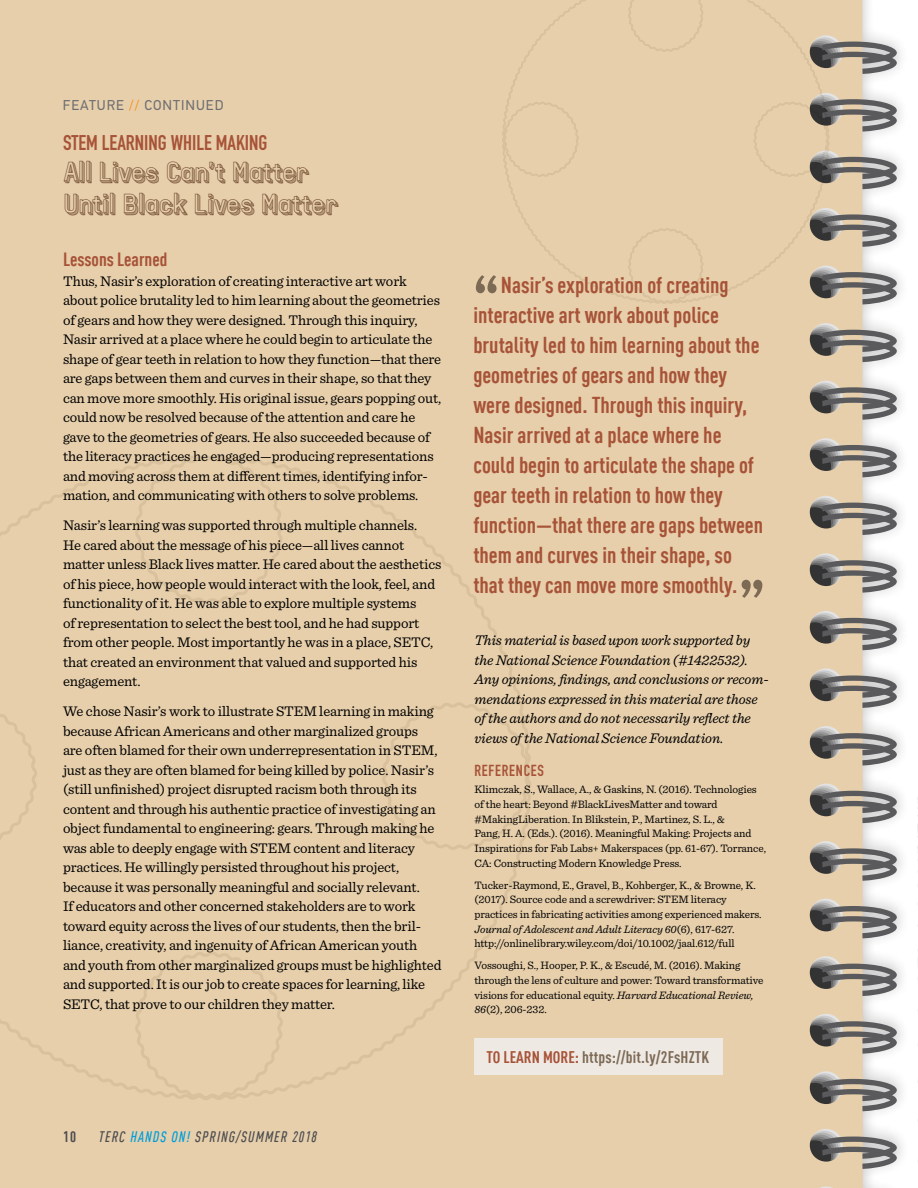
<style>
.page{position:relative;width:918px;height:1188px;background:#fff}
.page>*{position:absolute;margin:0;border:0;box-sizing:border-box;transform-origin:0 0}
.t1{font:700 61.5px "Depot New Condensed";color:#7c6a55}
.t2{font:27px/31.5px "Patrima Hatched Outline";letter-spacing:-.07em;color:#6e492d}
.t3{font:700 condensed 22.5px/30px "DIN Offc";color:#a75338}
.t4{font:700 21px "DIN Condensed";color:#a75338}
.t5{font:700 condensed 18.75px "DIN Offc";letter-spacing:-.005em;color:#a75338}
.t6{font:700 condensed 16.5px "DIN Offc";letter-spacing:.01em;color:#7c6a55}
.t7{font:700 15.75px "DIN Condensed";letter-spacing:.05em;color:#a75338}
.t8{font:italic 500 condensed 15px "DIN Offc";letter-spacing:.075em;color:#4d4d4f}
.t9{font:700 condensed 15px "DIN Offc";color:#4d4d4f}
.t10{font:14.7px/19.5px "Sentinel";letter-spacing:-.01em;color:#000}
.t11{font:italic 14.7px/19.5px "Sentinel";letter-spacing:-.01em;color:#000}
.t12{font:14.25px "PF Din Text Pro";letter-spacing:.07em;color:#6d6e71}
.t13{font:11.25px/14.7px "Sentinel";letter-spacing:-.01em;color:#000}
.s1{color:#f7941e}
.s2{color:#009edb}
.s3{font-style:italic}
.s4{color:#a75338}
</style>
<div class="page">
<svg style="left:863px;top:0;width:55px;height:1188px"></svg>
<div style="left:0;top:0;width:863px;height:1188px;background:#e7cfab"></div>
<svg style="left:831px;top:42px;width:66px;height:32px;background:#a09991"></svg>
<svg style="left:831px;top:214px;width:66px;height:33px;background:#a19b93"></svg>
<svg style="left:831px;top:272px;width:66px;height:33px;background:#a29b93"></svg>
<svg style="left:822px;top:330px;width:75px;height:32px;background:#9a948c"></svg>
<svg style="left:822px;top:387px;width:75px;height:33px;background:#9c968e"></svg>
<svg style="left:822px;top:445px;width:75px;height:32px;background:#9a938c"></svg>
<svg style="left:822px;top:503px;width:75px;height:32px;background:#9a948c"></svg>
<svg style="left:822px;top:560px;width:75px;height:33px;background:#9c968e"></svg>
<svg style="left:822px;top:618px;width:75px;height:32px;background:#9a948c"></svg>
<svg style="left:822px;top:675px;width:75px;height:33px;background:#9c968e"></svg>
<svg style="left:822px;top:733px;width:75px;height:33px;background:#9c968e"></svg>
<svg style="left:822px;top:791px;width:75px;height:32px;background:#9a948c"></svg>
<svg style="left:822px;top:848px;width:75px;height:33px;background:#9c968e"></svg>
<svg style="left:822px;top:906px;width:75px;height:32px;background:#9a948c"></svg>
<svg style="left:822px;top:964px;width:75px;height:32px;background:#9a948c"></svg>
<svg style="left:822px;top:1021px;width:75px;height:33px;background:#9c968e"></svg>
<svg style="left:822px;top:1079px;width:75px;height:32px;background:#9a948c"></svg>
<svg style="left:822px;top:1137px;width:75px;height:32px;background:#9b948c"></svg>
<div style="left:0;top:443px;width:533px;height:659px;background:#e7cfab"></div>
<svg style="left:134px;top:436px;width:150px;height:171px;background:#e6cda9"></svg>
<div style="left:134px;top:821px;width:150px;height:281px;background:#e7cfab"></div>
<svg style="left:381px;top:701px;width:150px;height:152px;background:#e5cda9"></svg>
<svg style="left:0;top:701px;width:38px;height:152px;background:#e5cda9"></svg>
<div style="left:501px;top:0;width:330px;height:305px;background:#e7cfab"></div>
<svg style="left:627px;top:0;width:77px;height:53px;background:#e5cda9"></svg>
<svg style="left:627px;top:212px;width:77px;height:93px;background:#e5cda9"></svg>
<svg style="left:753px;top:99px;width:144px;height:90px;background:#c4b59f"></svg>
<svg style="left:503px;top:101px;width:77px;height:78px;background:#e5cda9"></svg>
<div style="left:474px;top:1038px;width:249px;height:37px;background:#efe9e4"></div>
<p class="t12" style="left:63px;top:96px;width:162px">FEATURE <span class="s1">//</span> CONTINUED</p>
<h3 class="t4" style="left:63px;top:128px;width:206px">STEM LEARNING WHILE MAKING</h3>
<h2 class="t2" style="left:63px;top:157px;width:278px">All Lives Can’t Matter<br>Until Black Lives Matter</h2>
<p class="t5" style="left:63px;top:248px;width:106px">Lessons Learned</p>
<p class="t10" style="left:63px;top:270px;width:380px">Thus, Nasir’s exploration of creating interactive art work about police brutality led to him learning about the geometries of gears and how they were designed. Through this inquiry, Nasir arrived at a place where he could begin to articulate the shape of gear teeth in relation to how they function—that there are gaps between them and curves in their shape, so that they can move more smoothly. His original issue, gears popping out, could now be resolved because of the attention and care he gave to the geometries of gears. He also succeeded because of the literacy practices he engaged—producing representations and moving across them at different times, identifying infor&shy;mation, and communicating with others to solve problems.</p>
<p class="t10" style="left:63px;top:515px;width:380px">Nasir’s learning was supported through multiple channels.<br>He cared about the message of his piece—all lives cannot matter unless Black lives matter. He cared about the aesthetics of his piece, how people would interact with the look, feel, and functionality of it. He was able to explore multiple systems<br>of representation to select the best tool, and he had support from other people. Most importantly he was in a place, SETC, that created an environment that valued and supported his engagement.</p>
<p class="t10" style="left:63px;top:701px;width:380px">We chose Nasir’s work to illustrate STEM learning in making because African Americans and other marginalized groups<br>are often blamed for their own underrepresentation in STEM, just as they are often blamed for being killed by police. Nasir’s (still unfinished) project disrupted racism both through its content and through his authentic practice of investigating an object fundamental to engineering: gears. Through making he was able to deeply engage with STEM content and literacy practices. He willingly persisted throughout his project, because it was personally meaningful and socially relevant.<br>If educators and other concerned stakeholders are to work toward equity across the lives of our students, then the bril&shy;liance, creativity, and ingenuity of African American youth and youth from other marginalized groups must be highlighted and supported. It is our job to create spaces for learning, like SETC, that prove to our children they matter.</p>
<p class="t9" style="left:63px;top:1128px;width:15px">10</p>
<p class="t8" style="left:99px;top:1128px;width:220px">TERC <span class="s2">HANDS ON!</span> SPRING/SUMMER 2018</p>
<h1 class="t1" style="left:473px;top:256px;width:27px">“</h1>
<p class="t3" style="left:473px;top:270px;width:291px;text-indent:27px">Nasir’s exploration of creating interactive art work about police brutality led to him learning about the geometries of gears and how they were designed. Through this inquiry, Nasir arrived at a place where he could begin to articulate the shape of gear teeth in relation to how they function—that there are gaps between them and curves in their shape, so that they can move more smoothly.</p>
<h1 class="t1" style="left:739px;top:560px;width:27px">”</h1>
<p class="t11" style="left:474px;top:630px;width:296px">This material is based upon work supported by the National Science Foundation (#1422532).<br>Any opinions, findings, and conclusions or recom&shy;mendations expressed in this material are those of the authors and do not necessarily reflect the views of the National Science Foundation.</p>
<p class="t7" style="left:474px;top:760px;width:71px">REFERENCES</p>
<p class="t13" style="left:474px;top:782px;width:293px">Klimczak, S., Wallace, A., &amp; Gaskins, N. (2016). Technologies of the heart: Beyond #BlackLivesMatter and toward #MakingLiberation. In Blikstein, P., Martinez, S. L., &amp;<br>Pang, H. A. (Eds.). (2016). Meaningful Making: Projects and Inspirations for Fab Labs+ Makerspaces (pp. 61-67). Torrance, CA: Constructing Modern Knowledge Press.</p>
<p class="t13" style="left:474px;top:877px;width:289px">Tucker-Raymond, E., Gravel, B., Kohberger, K., &amp; Browne, K. (2017). Source code and a screwdriver: STEM literacy practices in fabricating activities among experienced makers.<br><span class="s3">Journal of Adolescent and Adult Literacy 60</span>(6), 617-627. http://onlinelibrary.wiley.com/doi/10.1002/jaal.612/full</p>
<p class="t13" style="left:474px;top:958px;width:291px">Vossoughi, S., Hooper, P. K., &amp; Escudé, M. (2016). Making through the lens of culture and power: Toward transformative visions for educational equity. <span class="s3">Harvard Educational Review, 86</span>(2), 206-232.</p>
<p class="t6" style="left:486px;top:1047px;width:224px"><span class="s4">TO LEARN MORE:</span> https://bit.ly/2FsHZTK</p>
</div>
